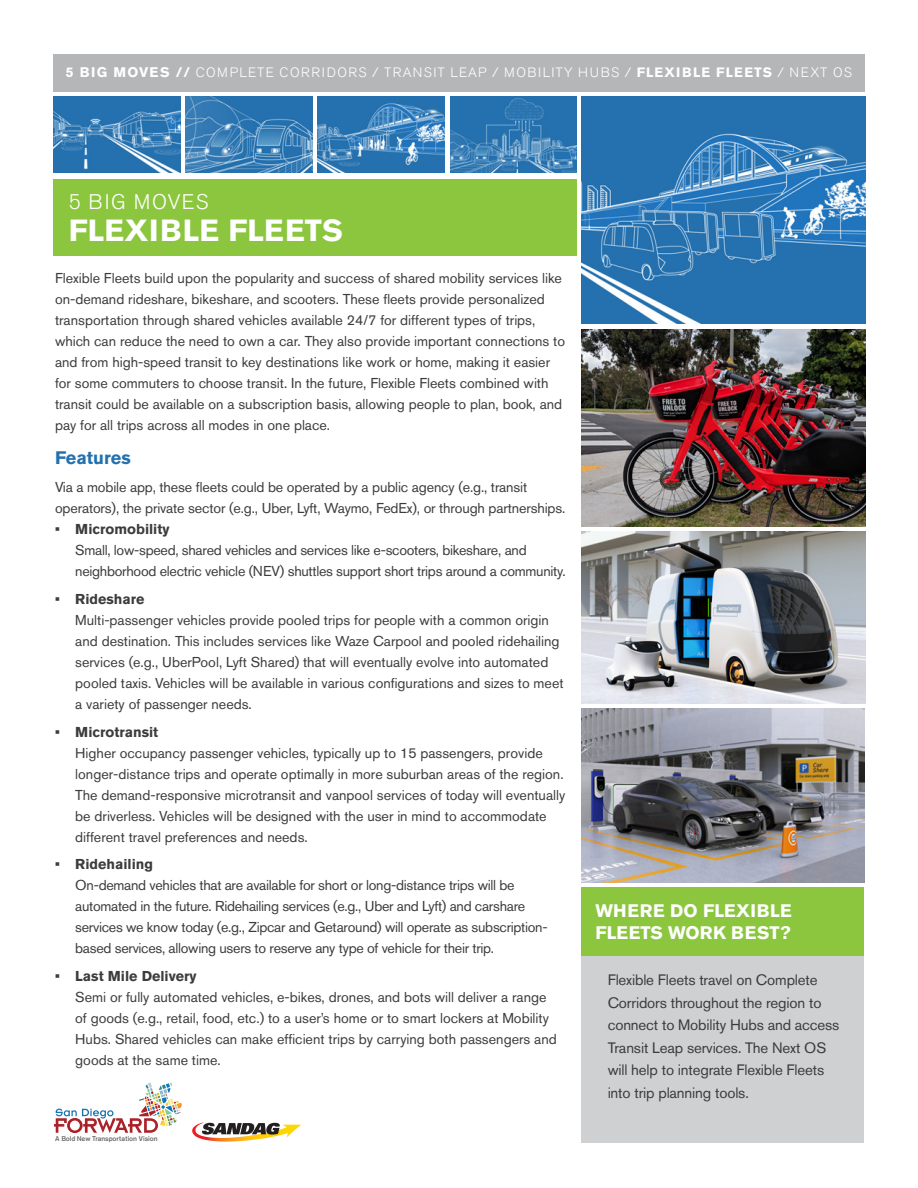
<style>
.page{position:relative;width:918px;height:1188px;background:#fff}
.page>*{position:absolute;margin:0;border:0;box-sizing:border-box;transform-origin:0 0}
.t1{font:700 30.3px "Akzidenz Grotesk BE";letter-spacing:.005em;color:#fff}
.t2{font:300 21px "Akzidenz Grotesk BE";letter-spacing:.07em;color:#fff}
.t3{font:700 18px/21.6px "Akzidenz Grotesk BE";letter-spacing:.02em;color:#fff}
.t4{font:700 18px "Akzidenz Grotesk BE";color:#2371af}
.t5{font:15px/22.5px "Akzidenz Grotesk BE";letter-spacing:-.01em;color:#3c3c3d}
.t6{font:14.25px/21px "Akzidenz Grotesk BE";color:#3c3c3d}
.t7{font:14.25px/21px "Akzidenz Grotesk BE";letter-spacing:-.02em;color:#3c3c3d}
.t8{font:300 13.5px "Akzidenz Grotesk BE";letter-spacing:.105em;color:#fff}
.t9{font:500 6.9px "Akzidenz Grotesk BE";letter-spacing:-.01em;color:#6d6e71}
.s1{font-weight:700;font-size:13.8px}
.s2{font-weight:700}
</style>
<div class="page">
<div style="left:54px;top:54px;width:811px;height:37px;background:#b5b6b8"></div>
<div style="left:54px;top:179px;width:523px;height:77px;background:#8bc63e"></div>
<img style="left:582px;top:96px;width:283px;height:228px">
<img style="left:582px;top:329px;width:283px;height:197px">
<img style="left:582px;top:532px;width:283px;height:171px">
<img style="left:582px;top:708px;width:282px;height:174px">
<img style="left:54px;top:96px;width:126px;height:77px">
<img style="left:450px;top:96px;width:127px;height:77px">
<svg style="left:192px;top:1123px;width:109px;height:19px"></svg>
<svg style="left:54px;top:1083px;width:128px;height:50px"></svg>
<div style="left:582px;top:887px;width:282px;height:256px;background:#cfd0d2"></div>
<div style="left:582px;top:887px;width:282px;height:69px;background:#8bc63e"></div>
<img style="left:186px;top:96px;width:126px;height:77px">
<img style="left:318px;top:96px;width:126px;height:77px">
<p class="t8" style="left:66px;top:65px;width:788px"><span class="s1">5 BIG MOVES //</span> COMPLETE CORRIDORS / TRANSIT LEAP / MOBILITY HUBS / <span class="s2">FLEXIBLE FLEETS</span> / NEXT OS</p>
<p class="t2" style="left:69px;top:190px;width:141px">5 BIG MOVES</p>
<p class="t1" style="left:69px;top:213px;width:276px">FLEXIBLE FLEETS</p>
<p class="t6" style="left:55px;top:267px;width:512px">Flexible Fleets build upon the popularity and success of shared mobility services like on-demand rideshare, bikeshare, and scooters. These fleets provide personalized transportation through shared vehicles available 24/7 for different types of trips, which can reduce the need to own a car. They also provide important connections to and from high-speed transit to key destinations like work or home, making it easier for some commuters to choose transit. In the future, Flexible Fleets combined with transit could be available on a subscription basis, allowing people to plan, book, and pay for all trips across all modes in one place.</p>
<p class="t4" style="left:55px;top:448px;width:77px">Features</p>
<p class="t6" style="left:55px;top:476px;width:512px">Via a mobile app, these fleets could be operated by a public agency (e.g., transit operators), the private sector (e.g., Uber, Lyft, Waymo, FedEx), or through partnerships.</p>
<p class="t7" style="left:75px;top:518px;width:492px;text-indent:-20px"><span class="s2">• Micromobility<br></span>Small, low-speed, shared vehicles and services like e-scooters, bikeshare, and neighborhood electric vehicle (NEV) shuttles support short trips around a community.</p>
<p class="t6" style="left:75px;top:588px;width:490px;text-indent:-20px"><span class="s2">• Rideshare<br></span>Multi-passenger vehicles provide pooled trips for people with a common origin and destination. This includes services like Waze Carpool and pooled ridehailing services (e.g., UberPool, Lyft Shared) that will eventually evolve into automated pooled taxis. Vehicles will be available in various configurations and sizes to meet a variety of passenger needs.</p>
<p class="t6" style="left:75px;top:721px;width:492px;text-indent:-20px"><span class="s2">• Microtransit<br></span>Higher occupancy passenger vehicles, typically up to 15 passengers, provide longer-distance trips and operate optimally in more suburban areas of the region.<br>The demand-responsive microtransit and vanpool services of today will eventually be driverless. Vehicles will be designed with the user in mind to accommodate different travel preferences and needs.</p>
<p class="t7" style="left:75px;top:854px;width:474px;text-indent:-20px"><span class="s2">• Ridehailing<br></span>On-demand vehicles that are available for short or long-distance trips will be automated in the future. Ridehailing services (e.g., Uber and Lyft) and carshare services we know today (e.g., Zipcar and Getaround) will operate as subscription&shy;based services, allowing users to reserve any type of vehicle for their trip.</p>
<p class="t6" style="left:75px;top:965px;width:483px;text-indent:-20px"><span class="s2">• Last Mile Delivery<br></span>Semi or fully automated vehicles, e-bikes, drones, and bots will deliver a range of goods (e.g., retail, food, etc.) to a user’s home or to smart lockers at Mobility Hubs. Shared vehicles can make efficient trips by carrying both passengers and goods at the same time.</p>
<p class="t9" style="left:55px;top:1135px;width:104px">A Bold New Transportation Vision</p>
<p class="t3" style="left:595px;top:900px;width:198px">WHERE DO FLEXIBLE<br>FLEETS WORK BEST?</p>
<p class="t5" style="left:608px;top:969px;width:233px">Flexible Fleets travel on Complete Corridors throughout the region to connect to Mobility Hubs and access Transit Leap services. The Next OS will help to integrate Flexible Fleets into trip planning tools.</p>
</div>
